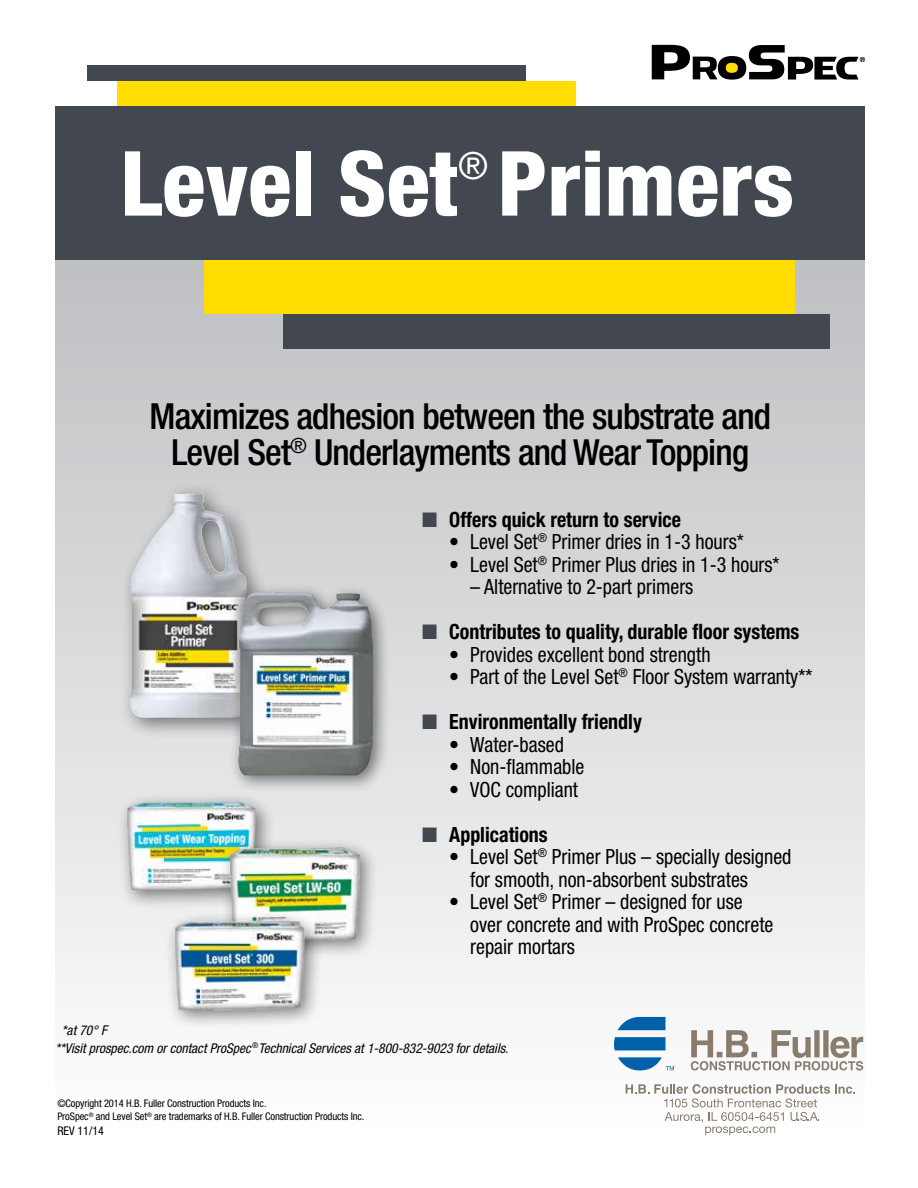
<style>
.page{position:relative;width:918px;height:1188px;background:#fff}
.page>*{position:absolute;margin:0;border:0;box-sizing:border-box;transform-origin:0 0}
.t1{font:800 condensed 90px "Helvetica Neue";color:#fff}
.t2{font:condensed 37.65px "Helvetica Neue";color:#fff}
.t3{font:500 condensed 36px/36px "Helvetica Neue";letter-spacing:-.025em;color:#000;text-align:center}
.t4{font:condensed 21px/22.5px "Helvetica Neue";color:#000;scale:.95 1}
.t5{font:700 condensed 21px "Helvetica Neue";color:#000;scale:.95 1}
.t6{font:italic condensed 13.5px/18px "Helvetica Neue";color:#000}
.t7{font:condensed 12px "Helvetica Neue";color:#000}
.t8{font:condensed 10.5px/13.5px "Helvetica Neue";letter-spacing:-.01em;color:#000}
.s1{color:#43474f}
</style>
<div class="page">
<div style="left:55px;top:247px;width:810px;height:887px;background:linear-gradient(to bottom,#bdbec1,#fefefe)"></div>
<div style="left:718px;top:56px;width:28px;height:24px;background:#000;border-radius:50%"></div>
<svg style="left:749px;top:45px;width:116px;height:35px"></svg>
<svg style="left:652px;top:45px;width:65px;height:34px"></svg>
<div style="left:726px;top:63px;width:12px;height:10px;background:#fd0;border-radius:50%"></div>
<div style="left:284px;top:314px;width:546px;height:34px;background:#43474f"></div>
<div style="left:205px;top:193px;width:590px;height:121px;background:#fd0"></div>
<div style="left:88px;top:66px;width:438px;height:15px;background:#43474f"></div>
<div style="left:117px;top:81px;width:459px;height:42px;background:#fd0"></div>
<div style="left:55px;top:106px;width:810px;height:154px;background:#43474f"></div>
<div style="left:119px;top:483px;width:150px;height:257px;background:#000;opacity:.5"></div>
<img style="left:156px;top:494px;width:30px;height:40px">
<div style="left:116px;top:791px;width:159px;height:119px;background:#000;opacity:.5"></div>
<img style="left:127px;top:801px;width:129px;height:89px">
<div style="left:229px;top:583px;width:162px;height:210px;background:#000;opacity:.5"></div>
<img style="left:238px;top:592px;width:135px;height:183px">
<div style="left:220px;top:838px;width:159px;height:121px;background:#000;opacity:.5"></div>
<img style="left:230px;top:848px;width:130px;height:91px">
<div style="left:165px;top:910px;width:158px;height:119px;background:#000;opacity:.5"></div>
<img style="left:172px;top:917px;width:136px;height:96px">
<svg style="left:691px;top:1030px;width:172px;height:40px"></svg>
<svg style="left:614px;top:1017px;width:60px;height:53px"></svg>
<svg style="left:626px;top:1084px;width:229px;height:51px"></svg>
<h1 class="t1" style="left:120px;top:128px;width:675px">Level Set Primers</h1>
<h2 class="t2" style="left:458px;top:144px;width:32px">®</h2>
<h3 class="t3" style="left:150px;top:398px;width:623px">Maximizes adhesion between the substrate and<br>Level Set<sup>®</sup> Underlayments and Wear Topping</h3>
<p class="t5" style="left:422px;top:506px;width:274px"><span class="s1">■</span> Offers quick return to service</p>
<p class="t4" style="left:449px;top:530px;width:312px">• Level Set<sup>®</sup> Primer dries in 1-3 hours*</p>
<p class="t4" style="left:449px;top:553px;width:349px">• Level Set<sup>®</sup> Primer Plus dries in 1-3 hours*</p>
<p class="t4" style="left:470px;top:575px;width:236px">– Alternative to 2-part primers</p>
<p class="t5" style="left:422px;top:619px;width:399px"><span class="s1">■</span> Contributes to quality, durable floor systems</p>
<p class="t4" style="left:449px;top:643px;width:277px">• Provides excellent bond strength</p>
<p class="t4" style="left:449px;top:665px;width:384px">• Part of the Level Set<sup>®</sup> Floor System warranty**</p>
<p class="t5" style="left:422px;top:709px;width:233px"><span class="s1">■</span> Environmentally friendly</p>
<p class="t4" style="left:449px;top:733px;width:122px">• Water-based</p>
<p class="t4" style="left:449px;top:755px;width:144px">• Non-flammable</p>
<p class="t4" style="left:449px;top:778px;width:137px">• VOC compliant</p>
<p class="t5" style="left:422px;top:821px;width:134px"><span class="s1">■</span> Applications</p>
<p class="t4" style="left:470px;top:845px;width:340px;text-indent:-21px">• Level Set<sup>®</sup> Primer Plus – specially designed for smooth, non-absorbent substrates</p>
<p class="t4" style="left:470px;top:890px;width:321px;text-indent:-21px">• Level Set<sup>®</sup> Primer – designed for use over concrete and with ProSpec concrete repair mortars</p>
<p class="t6" style="left:55px;top:1021px;width:455px;text-indent:6px">*at 70° F<br>**Visit prospec.com or contact ProSpec <sup>®</sup>Technical Services at 1-800-832-9023 for details.</p>
<p class="t8" style="left:57px;top:1096px;width:309px">©Copyright 2014 H.B. Fuller Construction Products Inc.<br>ProSpec<sup>®</sup> and Level Set<sup>®</sup> are trademarks of H.B. Fuller Construction Products Inc.</p>
<p class="t7" style="left:57px;top:1124px;width:48px">REV 11/14</p>
</div>
